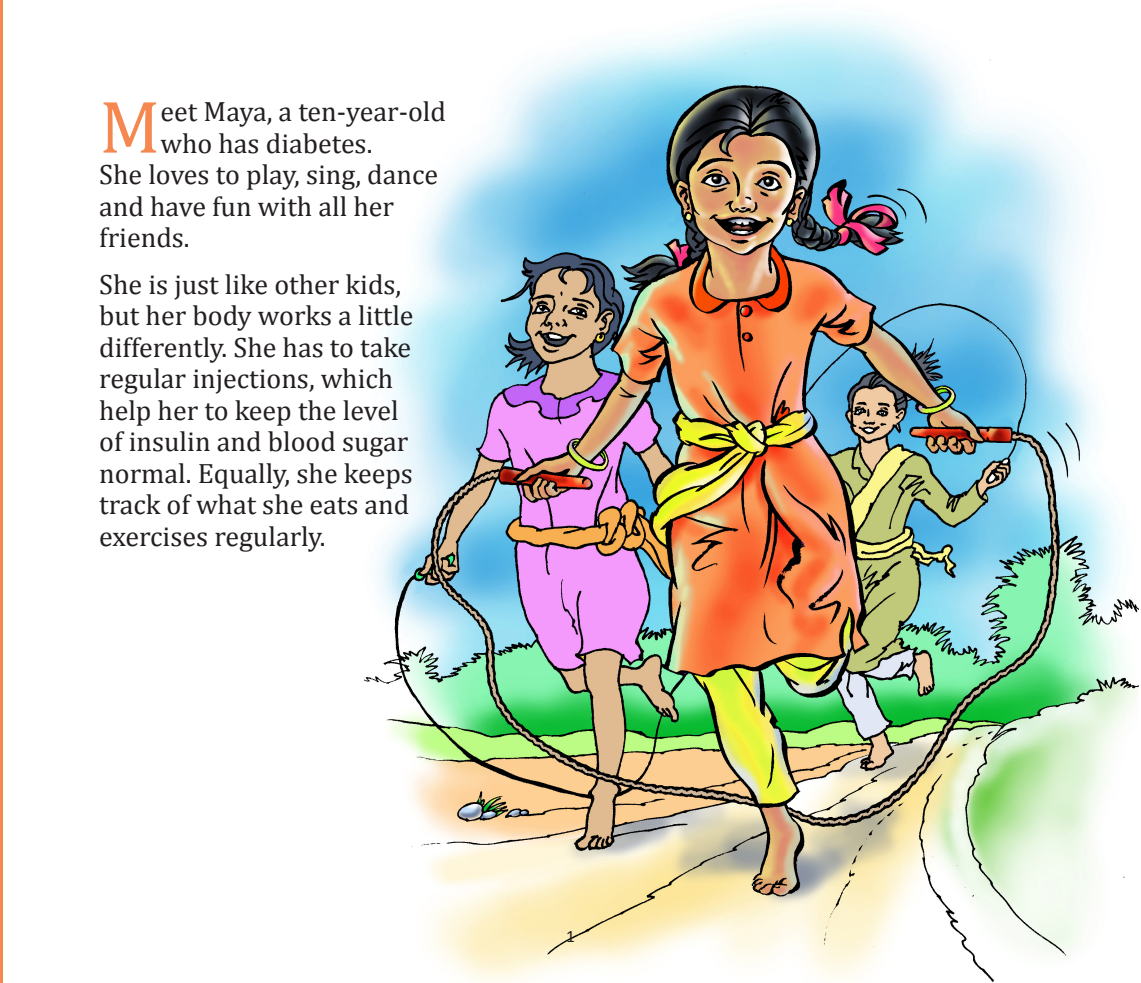
<style>
.page{position:relative;width:1141px;height:983px;background:#fff}
.page>*{position:absolute;margin:0;border:0;box-sizing:border-box;transform-origin:0 0}
.Body_text{font:75.25px "Cambria";color:#f58850}
.Body_text-2{font:28px/31.5px "Cambria";color:#231f20}
.t1{font:17.5px "Calibri";color:#231f20}
</style>
<div class="page">
<img style="left:365px;top:13px;width:773px;height:969px">
<hr style="left:0;top:0;width:2px;height:982px;background:#f58850">
<p class="Body_text" style="left:99px;top:83px;width:63px">M</p>
<p class="Body_text-2" style="left:161px;top:96px;width:287px">eet Maya, a ten-year-old who has diabetes.</p>
<p class="Body_text-2" style="left:99px;top:159px;width:340px">She loves to play, sing, dance and have fun with all her friends.</p>
<p class="Body_text-2" style="left:99px;top:268px;width:316px">She is just like other kids, but her body works a little differently. She has to take regular injections, which help her to keep the level of insulin and blood sugar normal. Equally, she keeps track of what she eats and exercises regularly.</p>
<p class="t1" style="left:566px;top:923px;width:10px">1</p>
</div>
